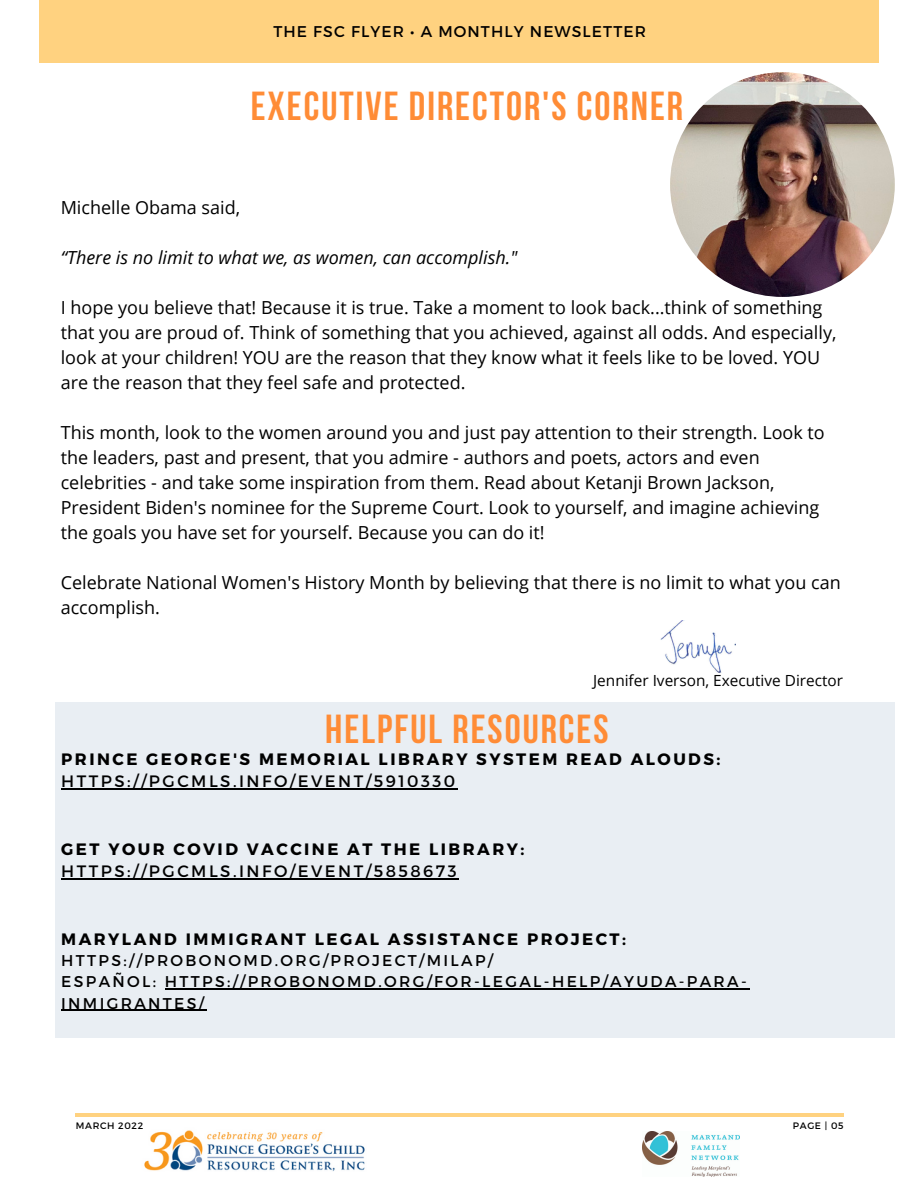
<style>
.page{position:relative;width:918px;height:1188px;background:#fff}
.page>*{position:absolute;margin:0;border:0;box-sizing:border-box;transform-origin:0 0}
.t1{font:700 40.35px "Bebas Neue";letter-spacing:.05em;color:#ff8c36}
.t2{font:18px/24.9px "Open Sans";color:#000}
.t3{font:italic 18px "Open Sans";color:#000}
.t4{font:700 16.5px "Montserrat";letter-spacing:.15em;color:#000}
.t5{font:16.5px "Montserrat";letter-spacing:.15em;color:#000}
.t6{font:15.6px/21.3px "Montserrat";letter-spacing:.15em;color:#000}
.t7{font:15.6px "Montserrat";letter-spacing:.07em;color:#000}
.t8{font:15.3px "Open Sans";color:#000}
.t9{font:9.3px "Montserrat";letter-spacing:.07em;color:#000}
</style>
<div class="page">
<div style="left:39px;top:0;width:839px;height:63px;background:#ffd280"></div>
<div style="left:55px;top:703px;width:840px;height:334px;background:#e9eef3"></div>
<hr style="left:75px;top:1113px;width:769px;height:4px;background:#ffd280">
<img style="left:144px;top:1130px;width:221px;height:41px">
<img style="left:643px;top:1132px;width:97px;height:45px">
<img style="left:660px;top:620px;width:75px;height:53px">
<img style="left:670px;top:72px;width:225px;height:225px;border-radius:50%">
<hr style="left:61px;top:788px;width:397px;height:1px;background:#000">
<hr style="left:61px;top:878px;width:398px;height:1px;background:#000">
<hr style="left:165px;top:989px;width:584px;height:1px;background:#000">
<hr style="left:61px;top:1010px;width:145px;height:1px;background:#000">
<p class="t7" style="left:273px;top:22px;width:374px">THE FSC FLYER • A MONTHLY NEWSLETTER</p>
<p class="t1" style="left:251px;top:90px;width:434px">EXECUTIVE DIRECTOR'S CORNER</p>
<p class="t2" style="left:61px;top:195px;width:181px">Michelle Obama said,</p>
<p class="t3" style="left:61px;top:245px;width:458px">“There is no limit to what we, as women, can accomplish."</p>
<p class="t2" style="left:61px;top:295px;width:777px">I hope you believe that! Because it is true. Take a moment to look back...think of something that you are proud of. Think of something that you achieved, against all odds. And especially, look at your children! YOU are the reason that they know what it feels like to be loved. YOU are the reason that they feel safe and protected.</p>
<p class="t2" style="left:61px;top:419px;width:766px">This month, look to the women around you and just pay attention to their strength. Look to the leaders, past and present, that you admire - authors and poets, actors and even celebrities - and take some inspiration from them. Read about Ketanji Brown Jackson, President Biden's nominee for the Supreme Court. Look to yourself, and imagine achieving the goals you have set for yourself. Because you can do it!</p>
<p class="t2" style="left:61px;top:569px;width:782px">Celebrate National Women's History Month by believing that there is no limit to what you can accomplish.</p>
<p class="t8" style="left:593px;top:670px;width:251px">Jennifer Iverson, Executive Director</p>
<p class="t1" style="left:325px;top:713px;width:285px">HELPFUL RESOURCES</p>
<p class="t4" style="left:61px;top:748px;width:661px">PRINCE GEORGE'S MEMORIAL LIBRARY SYSTEM READ ALOUDS:</p>
<p class="t5" style="left:61px;top:771px;width:395px">HTTPS://PGCMLS.INFO/EVENT/5910330</p>
<p class="t4" style="left:61px;top:838px;width:465px">GET YOUR COVID VACCINE AT THE LIBRARY:</p>
<p class="t5" style="left:61px;top:861px;width:397px">HTTPS://PGCMLS.INFO/EVENT/5858673</p>
<p class="t4" style="left:61px;top:928px;width:566px">MARYLAND IMMIGRANT LEGAL ASSISTANCE PROJECT:</p>
<p class="t6" style="left:61px;top:949px;width:433px">HTTPS://PROBONOMD.ORG/PROJECT/MILAP/</p>
<p class="t6" style="left:61px;top:970px;width:687px">ESPAÑOL: HTTPS://PROBONOMD.ORG/FOR-LEGAL-HELP/AYUDA-PARA-<br>INMIGRANTES/</p>
<p class="t9" style="left:76px;top:1119px;width:69px">MARCH 2022</p>
<p class="t9" style="left:793px;top:1119px;width:52px">PAGE | 05</p>
</div>
